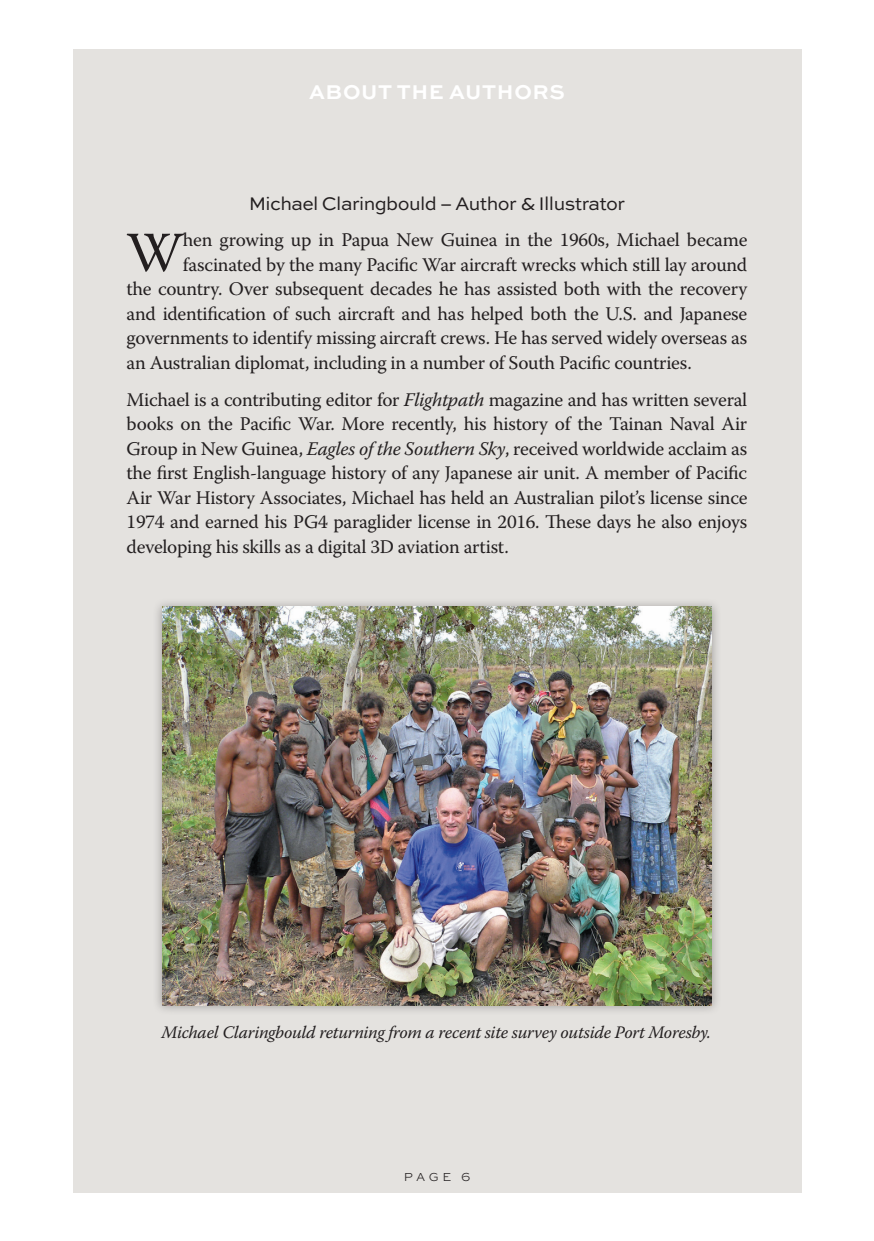
<style>
.page{position:relative;width:874px;height:1241px;background:#fff}
.page>*{position:absolute;margin:0;border:0;box-sizing:border-box;transform-origin:0 0}
.Body_Text{font:56.35px "Warnock Pro";color:#231f20}
.Sub_Header{font:700 21px "Sweet Sans Pro";letter-spacing:.03em;color:#fff}
.Body_Text-2{font:19.25px/24.5px "Warnock Pro";letter-spacing:-.015em;color:#231f20;text-align:justify}
.Sub_Sub_Header{font:19.25px "Sweet Sans Pro";letter-spacing:-.03em;color:#231f20}
.t1{font:italic 17.5px "Warnock Pro";letter-spacing:-.015em;color:#231f20}
.t2{font:300 12.25px "Sweet Sans Pro";color:#231f20}
.s1{font-style:italic}
</style>
<div class="page">
<div style="left:73px;top:50px;width:727px;height:1142px;background:#e4e2df"></div>
<div style="left:152px;top:597px;width:569px;height:418px;background:#231f20;opacity:.35"></div>
<img style="left:162px;top:607px;width:549px;height:398px">
<p class="Sub_Header" style="left:309px;top:76px;width:257px">ABOUT THE AUTHORS</p>
<p class="Sub_Sub_Header" style="left:249px;top:189px;width:378px">Michael Claringbould – Author &amp; Illustrator</p>
<p class="Body_Text" style="left:126px;top:218px;width:59px">W</p>
<p class="Body_Text-2" style="left:183px;top:227px;width:565px">hen growing up in Papua New Guinea in the 1960s, Michael became</p>
<p class="Body_Text-2" style="left:183px;top:252px;width:565px">fascinated by the many Pacific War aircraft wrecks which still lay around</p>
<p class="Body_Text-2" style="left:126px;top:276px;width:621px">the country. Over subsequent decades he has assisted both with the recovery</p>
<p class="Body_Text-2" style="left:126px;top:301px;width:622px">and identification of such aircraft and has helped both the U.S. and Japanese</p>
<p class="Body_Text-2" style="left:126px;top:325px;width:622px">governments to identify missing aircraft crews. He has served widely overseas as</p>
<p class="Body_Text-2" style="left:126px;top:350px;width:566px">an Australian diplomat, including in a number of South Pacific countries.</p>
<p class="Body_Text-2" style="left:126px;top:387px;width:622px">Michael is a contributing editor for <span class="s1">Flightpath</span> magazine and has written several books on the Pacific War. More recently, his history of the Tainan Naval Air Group in New Guinea, <span class="s1">Eagles of the Southern Sky</span>, received worldwide acclaim as the first English-language history of any Japanese air unit. A member of Pacific Air War History Associates, Michael has held an Australian pilot’s license since 1974 and earned his PG4 paraglider license in 2016. These days he also enjoys developing his skills as a digital 3D aviation artist.</p>
<p class="t1" style="left:161px;top:1021px;width:550px">Michael Claringbould returning from a recent site survey outside Port Moresby.</p>
<p class="t2" style="left:403px;top:1167px;width:68px">PAGE 6</p>
</div>
